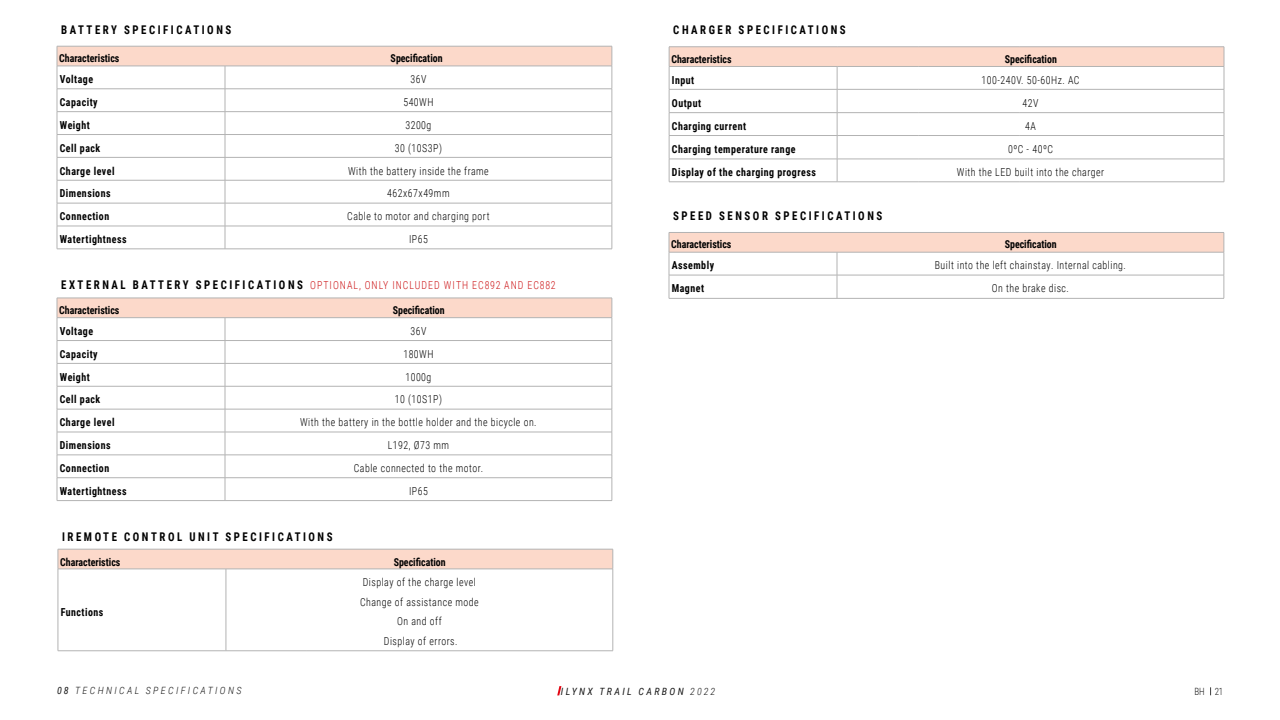
<style>
.page{position:relative;width:1280px;height:720px;background:#fff}
.page>*{position:absolute;margin:0;border:0;box-sizing:border-box;transform-origin:0 0}
.t1{font:700 12px "Roboto Condensed";letter-spacing:.235em;color:#000;scale:.9 1}
.t2{font:300 11px/19.7px "Roboto Condensed";letter-spacing:.05em;color:#000;text-align:center;scale:.9 1}
.t3{font:700 11px "Roboto Condensed";letter-spacing:.05em;color:#000;scale:.9 1}
.t4{font:700 11px "Roboto Condensed";color:#000;scale:.9 1}
.t5{font:300 11px "Roboto Condensed";letter-spacing:.105em;color:#cd1719;scale:.9 1}
.t6{font:italic 300 10px "Roboto Condensed";letter-spacing:.235em;color:#1a1a1a}
.t7{font:italic 10px "Roboto Condensed";letter-spacing:.235em;color:#1a1a1a}
.t8{font:300 10px "Roboto Condensed";color:#1a1a1a;scale:.9 1}
.s1{font-weight:700;font-size:12px;color:#000}
.s2{font-weight:400}
.s3{font-weight:300}
</style>
<div class="page">
<svg style="left:557px;top:686px;width:4px;height:9px"></svg>
<hr style="left:57px;top:500px;width:168px;height:1px;background:#b3b3b3">
<svg style="left:57px;top:298px;width:556px;height:202px"></svg>
<hr style="left:306px;top:478px;width:101px;height:1px;background:#b3b3b3">
<hr style="left:407px;top:478px;width:205px;height:1px;background:#b3b3b3">
<hr style="left:225px;top:500px;width:81px;height:1px;background:#b3b3b3">
<hr style="left:306px;top:500px;width:101px;height:1px;background:#b3b3b3">
<hr style="left:407px;top:500px;width:205px;height:1px;background:#b3b3b3">
<hr style="left:669px;top:182px;width:168px;height:1px;background:#b3b3b3">
<svg style="left:669px;top:47px;width:556px;height:135px"></svg>
<hr style="left:918px;top:159px;width:101px;height:1px;background:#b3b3b3">
<hr style="left:1019px;top:159px;width:205px;height:1px;background:#b3b3b3">
<hr style="left:837px;top:182px;width:81px;height:1px;background:#b3b3b3">
<hr style="left:918px;top:182px;width:101px;height:1px;background:#b3b3b3">
<hr style="left:1019px;top:182px;width:205px;height:1px;background:#b3b3b3">
<hr style="left:669px;top:298px;width:168px;height:1px;background:#b3b3b3">
<svg style="left:669px;top:232px;width:556px;height:66px"></svg>
<hr style="left:918px;top:275px;width:101px;height:1px;background:#b3b3b3">
<hr style="left:1019px;top:275px;width:205px;height:1px;background:#b3b3b3">
<hr style="left:837px;top:298px;width:81px;height:1px;background:#b3b3b3">
<hr style="left:918px;top:298px;width:101px;height:1px;background:#b3b3b3">
<hr style="left:1019px;top:298px;width:205px;height:1px;background:#b3b3b3">
<hr style="left:58px;top:569px;width:1px;height:82px;background:#b3b3b3">
<div style="left:58px;top:549px;width:556px;height:20px;background:#fcd9ca"></div>
<hr style="left:58px;top:569px;width:168px;height:1px;background:#b3b3b3">
<hr style="left:613px;top:569px;width:1px;height:82px;background:#b3b3b3">
<hr style="left:58px;top:651px;width:168px;height:1px;background:#b3b3b3">
<hr style="left:226px;top:569px;width:81px;height:1px;background:#b3b3b3">
<hr style="left:226px;top:569px;width:1px;height:82px;background:#b3b3b3">
<hr style="left:307px;top:569px;width:101px;height:1px;background:#b3b3b3">
<hr style="left:408px;top:569px;width:205px;height:1px;background:#b3b3b3">
<hr style="left:226px;top:651px;width:81px;height:1px;background:#b3b3b3">
<hr style="left:307px;top:651px;width:101px;height:1px;background:#b3b3b3">
<hr style="left:408px;top:651px;width:205px;height:1px;background:#b3b3b3">
<hr style="left:58px;top:549px;width:168px;height:1px;background:#b3b3b3">
<hr style="left:226px;top:549px;width:81px;height:1px;background:#b3b3b3">
<hr style="left:307px;top:549px;width:101px;height:1px;background:#b3b3b3">
<hr style="left:408px;top:549px;width:205px;height:1px;background:#b3b3b3">
<hr style="left:57px;top:249px;width:168px;height:1px;background:#b3b3b3">
<svg style="left:57px;top:46px;width:556px;height:203px"></svg>
<hr style="left:306px;top:226px;width:101px;height:1px;background:#b3b3b3">
<hr style="left:407px;top:226px;width:205px;height:1px;background:#b3b3b3">
<hr style="left:225px;top:249px;width:81px;height:1px;background:#b3b3b3">
<hr style="left:306px;top:249px;width:101px;height:1px;background:#b3b3b3">
<hr style="left:407px;top:249px;width:205px;height:1px;background:#b3b3b3">
<p class="t1" style="left:61px;top:21px;width:191px">BATTERY SPECIFICATIONS</p>
<p class="t4" style="left:59px;top:51px;width:68px">Characteristics</p>
<p class="t4" style="left:391px;top:51px;width:59px">Specification</p>
<p class="t3" style="left:60px;top:72px;width:39px">Voltage</p>
<p class="t2" style="left:410px;top:69px;width:19px">36V</p>
<p class="t3" style="left:60px;top:94px;width:44px">Capacity</p>
<p class="t2" style="left:403px;top:92px;width:35px">540WH</p>
<p class="t3" style="left:60px;top:117px;width:35px">Weight</p>
<p class="t2" style="left:405px;top:115px;width:30px">3200g</p>
<p class="t3" style="left:60px;top:140px;width:46px">Cell pack</p>
<p class="t2" style="left:395px;top:138px;width:54px">30 (10S3P)</p>
<p class="t3" style="left:60px;top:163px;width:62px">Charge level</p>
<p class="t2" style="left:348px;top:160px;width:158px">With the battery inside the frame</p>
<p class="t3" style="left:60px;top:186px;width:58px">Dimensions</p>
<p class="t2" style="left:387px;top:183px;width:71px">462x67x49mm</p>
<p class="t3" style="left:60px;top:209px;width:56px">Connection</p>
<p class="t2" style="left:347px;top:206px;width:160px">Cable to motor and charging port</p>
<p class="t3" style="left:60px;top:232px;width:76px">Watertightness</p>
<p class="t2" style="left:409px;top:229px;width:22px">IP65</p>
<p class="t5" style="left:61px;top:278px;width:551px"><span class="s1">EXTERNAL BATTERY SPECIFICATIONS</span> OPTIONAL, ONLY INCLUDED WITH EC892 AND EC882</p>
<p class="t3" style="left:60px;top:323px;width:39px">Voltage</p>
<p class="t2" style="left:410px;top:321px;width:19px">36V</p>
<p class="t3" style="left:60px;top:346px;width:44px">Capacity</p>
<p class="t2" style="left:403px;top:344px;width:35px">180WH</p>
<p class="t3" style="left:60px;top:369px;width:35px">Weight</p>
<p class="t2" style="left:405px;top:366px;width:30px">1000g</p>
<p class="t3" style="left:60px;top:392px;width:46px">Cell pack</p>
<p class="t2" style="left:395px;top:389px;width:54px">10 (10S1P)</p>
<p class="t3" style="left:60px;top:415px;width:62px">Charge level</p>
<p class="t2" style="left:300px;top:412px;width:264px">With the battery in the bottle holder and the bicycle on.</p>
<p class="t3" style="left:60px;top:438px;width:58px">Dimensions</p>
<p class="t2" style="left:388px;top:435px;width:70px">L192, Ø73 mm</p>
<p class="t3" style="left:60px;top:460px;width:56px">Connection</p>
<p class="t2" style="left:354px;top:458px;width:145px">Cable connected to the motor.</p>
<p class="t3" style="left:60px;top:483px;width:76px">Watertightness</p>
<p class="t2" style="left:409px;top:481px;width:22px">IP65</p>
<p class="t4" style="left:59px;top:302px;width:68px">Characteristics</p>
<p class="t4" style="left:393px;top:302px;width:59px">Specification</p>
<p class="t1" style="left:62px;top:528px;width:302px">IREMOTE CONTROL UNIT SPECIFICATIONS</p>
<p class="t4" style="left:60px;top:554px;width:68px">Characteristics</p>
<p class="t4" style="left:394px;top:554px;width:59px">Specification</p>
<p class="t3" style="left:61px;top:604px;width:49px">Functions</p>
<p class="t2" style="left:360px;top:572px;width:133px">Display of the charge level<br>Change of assistance mode<br>On and off<br>Display of errors.</p>
<p class="t1" style="left:673px;top:21px;width:193px">CHARGER SPECIFICATIONS</p>
<p class="t4" style="left:671px;top:51px;width:68px">Characteristics</p>
<p class="t4" style="left:1005px;top:51px;width:59px">Specification</p>
<p class="t3" style="left:672px;top:72px;width:26px">Input</p>
<p class="t2" style="left:982px;top:70px;width:110px">100-240V. 50-60Hz. AC</p>
<p class="t3" style="left:672px;top:95px;width:34px">Output</p>
<p class="t2" style="left:1023px;top:92px;width:19px">42V</p>
<p class="t3" style="left:672px;top:118px;width:84px">Charging current</p>
<p class="t2" style="left:1025px;top:116px;width:13px">4A</p>
<p class="t3" style="left:672px;top:141px;width:139px">Charging temperature range</p>
<p class="t2" style="left:1008px;top:139px;width:51px">0ºC - 40ºC</p>
<p class="t3" style="left:672px;top:165px;width:161px">Display of the charging progress</p>
<p class="t2" style="left:957px;top:162px;width:165px">With the LED built into the charger</p>
<p class="t1" style="left:673px;top:207px;width:234px">SPEED SENSOR SPECIFICATIONS</p>
<p class="t4" style="left:671px;top:236px;width:68px">Characteristics</p>
<p class="t4" style="left:1005px;top:236px;width:59px">Specification</p>
<p class="t3" style="left:672px;top:258px;width:48px">Assembly</p>
<p class="t2" style="left:935px;top:255px;width:214px">Built into the left chainstay. Internal cabling.</p>
<p class="t3" style="left:672px;top:281px;width:37px">Magnet</p>
<p class="t2" style="left:992px;top:278px;width:87px">On the brake disc.</p>
<p class="t6" style="left:57px;top:684px;width:186px"><span class="s2">08</span> TECHNICAL SPECIFICATIONS</p>
<p class="t7" style="left:561px;top:685px;width:156px">ILYNX TRAIL CARBON <span class="s3">2022</span></p>
<p class="t8" style="left:1194px;top:685px;width:34px">BH 21</p>
</div>
